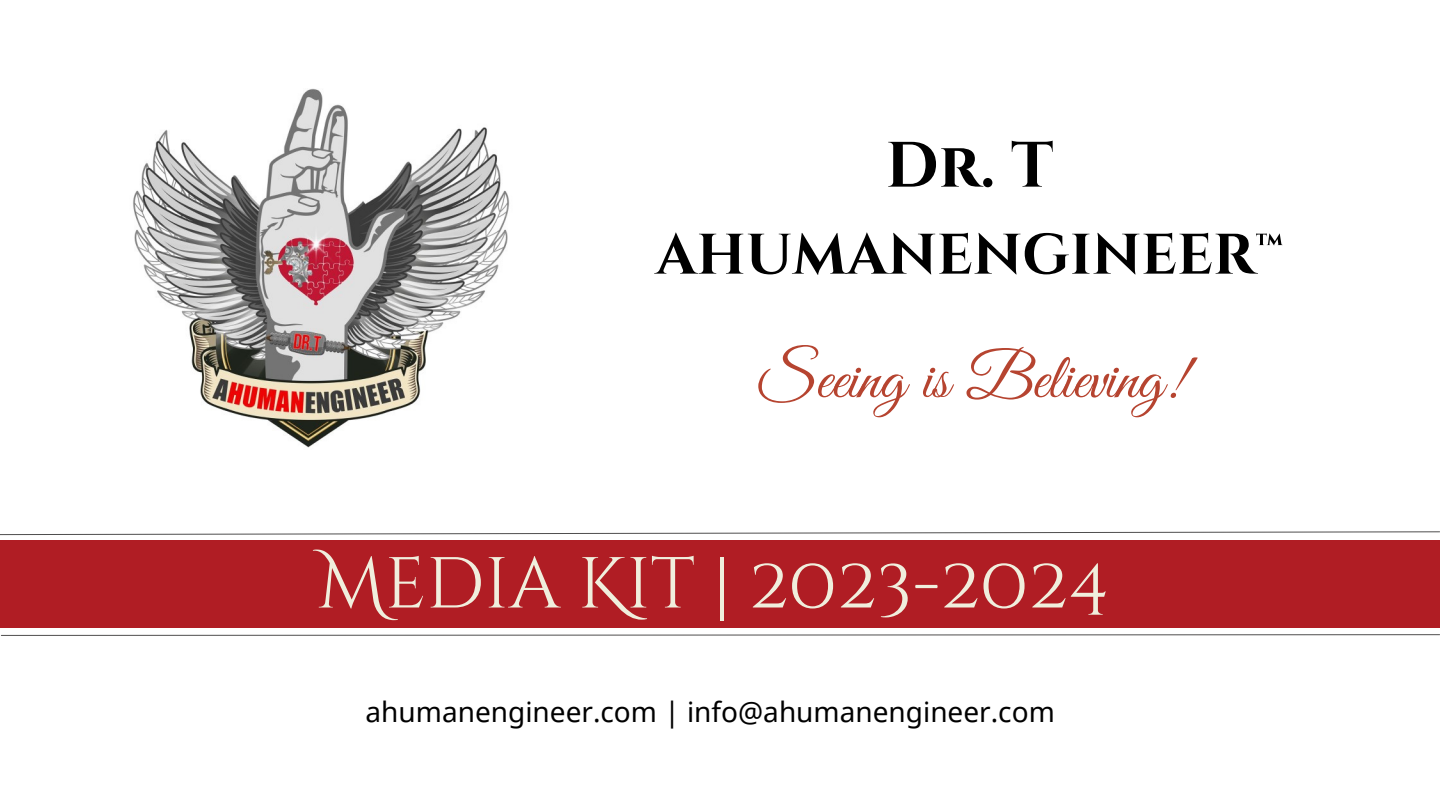
<style>
.page{position:relative;width:1440px;height:810px;background:#fff}
.page>*{position:absolute;margin:0;border:0;box-sizing:border-box;transform-origin:0 0}
.t1{font:72px "Cinzel Decorative";color:#f0eedd}
.t2{font:64px "Great Vibes";color:#b64430}
.t3{font:700 64px "Cinzel";color:#000}
.t4{font:700 57px "Cinzel";color:#000}
.t5{font:28px "Noto Sans";color:#000}
</style>
<div class="page">
<div style="left:0;top:540px;width:1440px;height:88px;background:#b01d24"></div>
<svg style="left:0;top:531px;width:1440px;height:4px"></svg>
<svg style="left:1px;top:634px;width:1439px;height:2px;background:#a6a5a5"></svg>
<img style="left:133px;top:88px;width:377px;height:360px">
<p class="t3" style="left:886px;top:124px;width:169px">Dr. T</p>
<p class="t4" style="left:656px;top:218px;width:629px">AHUMANENGINEER™</p>
<p class="t2" style="left:758px;top:343px;width:429px">Seeing is Believing!</p>
<p class="t1" style="left:318px;top:537px;width:794px">Media Kit | 2023-2024</p>
<p class="t5" style="left:366px;top:692px;width:691px">ahumanengineer.com | info@ahumanengineer.com</p>
</div>
